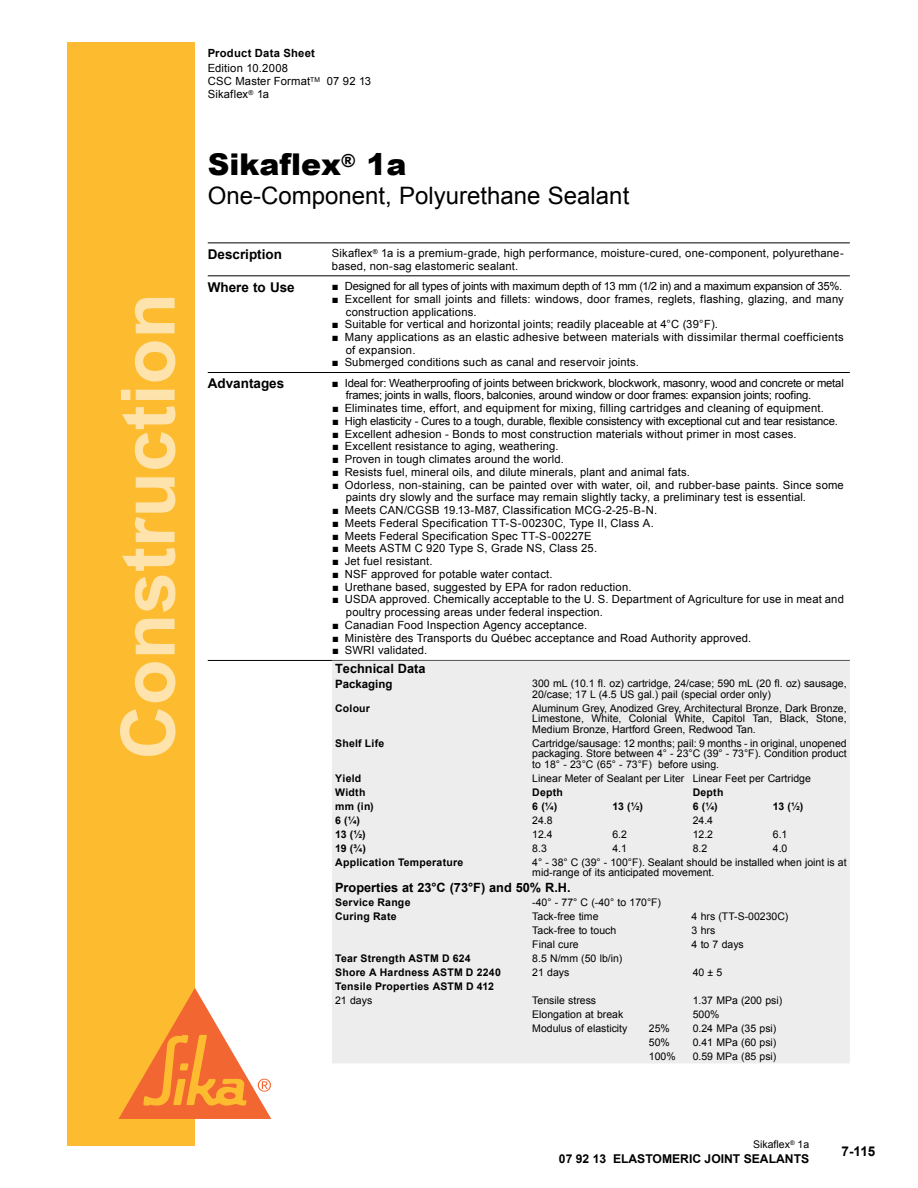
<style>
.page{position:relative;width:918px;height:1188px;background:#fff}
.page>*{position:absolute;margin:0;border:0;box-sizing:border-box;transform-origin:0 0}
.t1{font:700 75px "Arial";color:#fee4ac}
.t2{font:900 30px "Arial";color:#000}
.t3{font:24px "Arial";color:#000}
.t4{font:700 13.5px "Arial";color:#000}
.t5{font:700 12.75px "Arial";color:#000}
.t6{font:700 12.15px "Arial";color:#000}
.t7{font:700 11.55px "Arial";color:#000}
.t8{font:11.25px/12.8px "Arial";letter-spacing:.015em;color:#000}
.t9{font:11.25px/12.8px "Arial";letter-spacing:-.015em;color:#000}
.t10{font:11.25px "Arial";letter-spacing:-.02em;color:#000}
.t11{font:700 11.25px "Arial";letter-spacing:.02em;color:#000}
.t12{font:10.5px/10.5px "Arial";color:#000}
.t13{font:700 10.5px "Arial";letter-spacing:.025em;color:#000}
</style>
<div class="page">
<div style="left:68px;top:43px;width:127px;height:1103px;background:#fdbb30"></div>
<svg style="left:119px;top:988px;width:152px;height:131px"></svg>
<hr style="left:208px;top:243px;width:124px;height:1px;background:#000">
<hr style="left:332px;top:243px;width:518px;height:1px;background:#000">
<hr style="left:208px;top:276px;width:124px;height:1px;background:#000">
<hr style="left:332px;top:276px;width:518px;height:1px;background:#000">
<hr style="left:208px;top:372px;width:124px;height:1px;background:#000">
<hr style="left:332px;top:372px;width:518px;height:1px;background:#000">
<hr style="left:208px;top:660px;width:124px;height:1px;background:#000">
<hr style="left:332px;top:660px;width:518px;height:1px;background:#000">
<div style="left:332px;top:661px;width:518px;height:402px;background:#ededee"></div>
<h1 class="t1" style="left:99px;top:759px;width:468px;rotate:-90deg">Construction</h1>
<p class="t11" style="left:208px;top:46px;width:109px">Product Data Sheet</p>
<p class="t8" style="left:208px;top:62px;width:165px">Edition 10.2008<br>CSC Master Format<sup>TM</sup> 07 92 13<br>Sikaflex<sup>®</sup> 1a</p>
<h2 class="t2" style="left:208px;top:142px;width:200px">Sikaflex<sup>®</sup> 1a</h2>
<h3 class="t3" style="left:208px;top:180px;width:423px">One-Component, Polyurethane Sealant</h3>
<p class="t4" style="left:208px;top:245px;width:76px">Description</p>
<p class="t8" style="left:332px;top:247px;width:513px">Sikaflex<sup>®</sup> 1a is a premium-grade, high performance, moisture-cured, one-component, polyurethane&shy;based, non-sag elastomeric sealant.</p>
<p class="t4" style="left:208px;top:278px;width:89px">Where to Use</p>
<p class="t10" style="left:332px;top:279px;width:512px">■ Designed for all types of joints with maximum depth of 13 mm (1/2 in) and a maximum expansion of 35%.</p>
<p class="t8" style="left:346px;top:293px;width:500px;text-indent:-14px">■ Excellent for small joints and fillets: windows, door frames, reglets, flashing, glazing, and many construction applications.</p>
<p class="t8" style="left:332px;top:318px;width:387px">■ Suitable for vertical and horizontal joints; readily placeable at 4°C (39°F).</p>
<p class="t8" style="left:346px;top:331px;width:500px;text-indent:-14px">■ Many applications as an elastic adhesive between materials with dissimilar thermal coefficients of expansion.</p>
<p class="t8" style="left:332px;top:356px;width:309px">■ Submerged conditions such as canal and reservoir joints.</p>
<p class="t4" style="left:208px;top:375px;width:78px">Advantages</p>
<p class="t9" style="left:346px;top:376px;width:500px;text-indent:-14px">■ Ideal for: Weatherproofing of joints between brickwork, blockwork, masonry, wood and concrete or metal frames; joints in walls, floors, balconies, around window or door frames: expansion joints; roofing.</p>
<p class="t8" style="left:332px;top:402px;width:493px">■ Eliminates time, effort, and equipment for mixing, filling cartridges and cleaning of equipment.</p>
<p class="t9" style="left:332px;top:415px;width:507px">■ High elasticity - Cures to a tough, durable, flexible consistency with exceptional cut and tear resistance.</p>
<p class="t8" style="left:332px;top:427px;width:466px">■ Excellent adhesion - Bonds to most construction materials without primer in most cases.</p>
<p class="t8" style="left:332px;top:440px;width:228px">■ Excellent resistance to aging, weathering.</p>
<p class="t8" style="left:332px;top:453px;width:233px">■ Proven in tough climates around the world.</p>
<p class="t8" style="left:332px;top:466px;width:360px">■ Resists fuel, mineral oils, and dilute minerals, plant and animal fats.</p>
<p class="t8" style="left:346px;top:478px;width:500px;text-indent:-14px">■ Odorless, non-staining, can be painted over with water, oil, and rubber-base paints. Since some paints dry slowly and the surface may remain slightly tacky, a preliminary test is essential.</p>
<p class="t8" style="left:332px;top:504px;width:327px">■ Meets CAN/CGSB 19.13-M87, Classification MCG-2-25-B-N.</p>
<p class="t8" style="left:332px;top:517px;width:323px">■ Meets Federal Specification TT-S-00230C, Type II, Class A.</p>
<p class="t8" style="left:332px;top:529px;width:261px">■ Meets Federal Specification Spec TT-S-00227E</p>
<p class="t8" style="left:332px;top:542px;width:267px">■ Meets ASTM C 920 Type S, Grade NS, Class 25.</p>
<p class="t8" style="left:332px;top:555px;width:102px">■ Jet fuel resistant.</p>
<p class="t8" style="left:332px;top:568px;width:222px">■ NSF approved for potable water contact.</p>
<p class="t8" style="left:332px;top:580px;width:301px">■ Urethane based, suggested by EPA for radon reduction.</p>
<p class="t8" style="left:346px;top:593px;width:500px;text-indent:-14px">■ USDA approved. Chemically acceptable to the U. S. Department of Agriculture for use in meat and poultry processing areas under federal inspection.</p>
<p class="t8" style="left:332px;top:619px;width:257px">■ Canadian Food Inspection Agency acceptance.</p>
<p class="t8" style="left:332px;top:631px;width:421px">■ Ministère des Transports du Québec acceptance and Road Authority approved.</p>
<p class="t8" style="left:332px;top:644px;width:97px">■ SWRI validated.</p>
<p class="t5" style="left:335px;top:660px;width:92px">Technical Data</p>
<p class="t7" style="left:335px;top:676px;width:59px">Packaging</p>
<p class="t12" style="left:532px;top:678px;width:316px">300 mL (10.1 fl. oz) cartridge, 24/case; 590 mL (20 fl. oz) sausage,<br>20/case; 17 L (4.5 US gal.) pail (special order only)</p>
<p class="t13" style="left:335px;top:701px;width:36px">Colour</p>
<p class="t12" style="left:532px;top:703px;width:316px;text-align:justify">Aluminum Grey, Anodized Grey, Architectural Bronze, Dark Bronze, Limestone, White, Colonial White, Capitol Tan, Black, Stone, Medium Bronze, Hartford Green, Redwood Tan.</p>
<p class="t13" style="left:335px;top:736px;width:51px">Shelf Life</p>
<p class="t12" style="left:532px;top:738px;width:316px;text-align:justify">Cartridge/sausage: 12 months; pail: 9 months - in original, unopened packaging. Store between 4° - 23°C (39° - 73°F). Condition product to 18° - 23°C (65° - 73°F) before using.</p>
<p class="t13" style="left:335px;top:771px;width:28px">Yield</p>
<p class="t12" style="left:532px;top:773px;width:280px">Linear Meter of Sealant per Liter Linear Feet per Cartridge</p>
<p class="t13" style="left:335px;top:785px;width:32px">Width</p>
<p class="t13" style="left:532px;top:785px;width:32px">Depth</p>
<p class="t13" style="left:693px;top:785px;width:32px">Depth</p>
<p class="t13" style="left:335px;top:799px;width:40px">mm (in)</p>
<p class="t13" style="left:532px;top:799px;width:26px">6 (¼)</p>
<p class="t13" style="left:612px;top:799px;width:32px">13 (½)</p>
<p class="t13" style="left:693px;top:799px;width:26px">6 (¼)</p>
<p class="t13" style="left:773px;top:799px;width:32px">13 (½)</p>
<p class="t13" style="left:335px;top:813px;width:26px">6 (¼)</p>
<p class="t12" style="left:532px;top:815px;width:22px">24.8</p>
<p class="t12" style="left:693px;top:815px;width:22px">24.4</p>
<p class="t13" style="left:335px;top:827px;width:32px">13 (½)</p>
<p class="t12" style="left:532px;top:829px;width:22px">12.4</p>
<p class="t12" style="left:612px;top:829px;width:16px">6.2</p>
<p class="t12" style="left:693px;top:829px;width:22px">12.2</p>
<p class="t12" style="left:773px;top:829px;width:16px">6.1</p>
<p class="t13" style="left:335px;top:841px;width:32px">19 (¾)</p>
<p class="t12" style="left:532px;top:843px;width:16px">8.3</p>
<p class="t12" style="left:612px;top:843px;width:16px">4.1</p>
<p class="t12" style="left:693px;top:843px;width:16px">8.2</p>
<p class="t12" style="left:773px;top:843px;width:16px">4.0</p>
<p class="t13" style="left:335px;top:855px;width:130px">Application Temperature</p>
<p class="t12" style="left:532px;top:857px;width:316px">4° - 38° C (39° - 100°F). Sealant should be installed when joint is at mid-range of its anticipated movement.</p>
<p class="t5" style="left:335px;top:879px;width:237px">Properties at 23°C (73°F) and 50% R.H.</p>
<p class="t13" style="left:335px;top:895px;width:77px">Service Range</p>
<p class="t12" style="left:532px;top:897px;width:130px">-40° - 77° C (-40° to 170°F)</p>
<p class="t13" style="left:335px;top:909px;width:63px">Curing Rate</p>
<p class="t12" style="left:532px;top:911px;width:68px">Tack-free time</p>
<p class="t12" style="left:692px;top:911px;width:98px">4 hrs (TT-S-00230C)</p>
<p class="t12" style="left:532px;top:925px;width:86px">Tack-free to touch</p>
<p class="t12" style="left:692px;top:925px;width:25px">3 hrs</p>
<p class="t12" style="left:532px;top:939px;width:48px">Final cure</p>
<p class="t12" style="left:692px;top:939px;width:54px">4 to 7 days</p>
<p class="t13" style="left:335px;top:951px;width:82px">Tear Strength ASTM</p>
<p class="t13" style="left:442px;top:951px;width:30px">D 624</p>
<p class="t12" style="left:532px;top:953px;width:92px">8.5 N/mm (50 lb/in)</p>
<p class="t13" style="left:335px;top:965px;width:106px">Shore A Hardness ASTM</p>
<p class="t13" style="left:466px;top:965px;width:36px">D 2240</p>
<p class="t12" style="left:532px;top:967px;width:39px">21 days</p>
<p class="t12" style="left:693px;top:967px;width:31px">40±5</p>
<p class="t13" style="left:335px;top:980px;width:106px">Tensile Properties ASTM</p>
<p class="t13" style="left:466px;top:980px;width:29px">D 412</p>
<p class="t12" style="left:335px;top:995px;width:39px">21 days</p>
<p class="t12" style="left:532px;top:995px;width:65px">Tensile stress</p>
<p class="t12" style="left:693px;top:995px;width:91px">1.37 MPa (200 psi)</p>
<p class="t12" style="left:532px;top:1009px;width:93px">Elongation at break</p>
<p class="t12" style="left:693px;top:1009px;width:28px">500%</p>
<p class="t12" style="left:532px;top:1023px;width:97px">Modulus of elasticity</p>
<p class="t12" style="left:649px;top:1023px;width:23px">25%</p>
<p class="t12" style="left:693px;top:1023px;width:85px">0.24 MPa (35 psi)</p>
<p class="t12" style="left:649px;top:1037px;width:23px">50%</p>
<p class="t12" style="left:693px;top:1037px;width:85px">0.41 MPa (60 psi)</p>
<p class="t12" style="left:649px;top:1051px;width:28px">100%</p>
<p class="t12" style="left:693px;top:1051px;width:85px">0.59 MPa (85 psi)</p>
<p class="t12" style="left:753px;top:1139px;width:58px">Sikaflex<sup>®</sup> 1a</p>
<p class="t6" style="left:559px;top:1150px;width:252px">07 92 13 elastomeric Joint Sealants</p>
<p class="t4" style="left:842px;top:1142px;width:35px">7-115</p>
</div>
